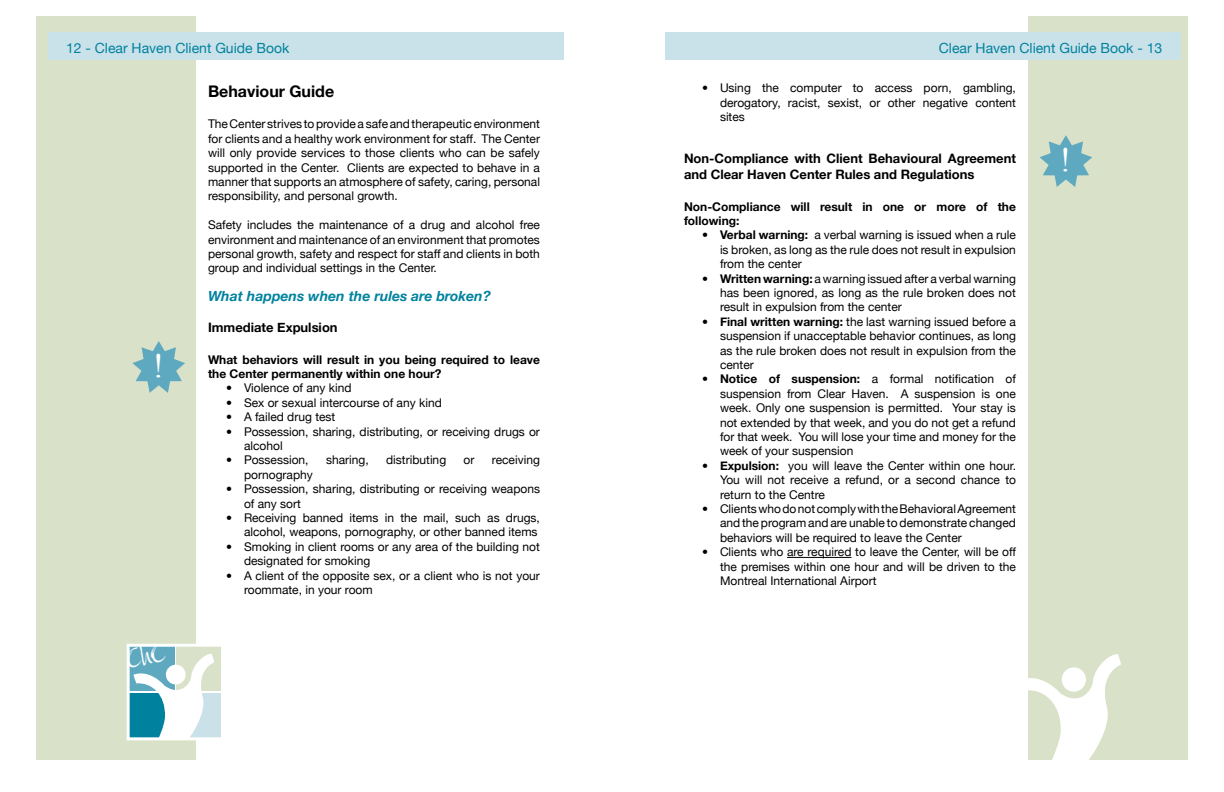
<style>
.page{position:relative;width:1224px;height:792px;background:#fff}
.page>*{position:absolute;margin:0;border:0;box-sizing:border-box;transform-origin:0 0}
.t1{font:34px "Times New Roman";color:#fff}
.t2{font:700 16px "Helvetica Neue";color:#000}
.t3{font:14px "Helvetica Neue";color:#00829e}
.t4{font:italic 700 14px "Helvetica Neue";color:#00829e}
.t5{font:700 13px/15.6px "Helvetica Neue";color:#000}
.t6{font:12px/14.4px "Helvetica Neue";color:#000;text-align:justify}
.t7{font:700 12px/14.4px "Helvetica Neue";color:#000}
.s1{font-weight:700}
</style>
<div class="page">
<div style="left:36px;top:16px;width:160px;height:743px;background:#d9e2c8"></div>
<div style="left:176px;top:645px;width:46px;height:46px;background:#d9e2c8"></div>
<div style="left:176px;top:693px;width:46px;height:46px;background:#cae1e9"></div>
<div style="left:127px;top:644px;width:97px;height:96px;border:3px solid #fff"></div>
<div style="left:48px;top:32px;width:516px;height:28px;background:#c9e1e9"></div>
<div style="left:1028px;top:16px;width:160px;height:744px;background:#d9e2c8"></div>
<div style="left:665px;top:32px;width:516px;height:28px;background:#c9e1e9"></div>
<svg style="left:1028px;top:654px;width:93px;height:106px"></svg>
<div style="left:1062px;top:667px;width:24px;height:25px;background:#fff;border-radius:50%"></div>
<hr style="left:787px;top:557px;width:64px;height:1px;background:#000">
<svg style="left:132px;top:341px;width:53px;height:52px"></svg>
<svg style="left:1040px;top:135px;width:52px;height:52px"></svg>
<svg style="left:126px;top:643px;width:88px;height:96px"></svg>
<p class="t3" style="left:66px;top:40px;width:225px">12 - Clear Haven Client Guide Book</p>
<p class="t3" style="left:939px;top:40px;width:225px">Clear Haven Client Guide Book - 13</p>
<h2 class="t2" style="left:208px;top:81px;width:128px">Behaviour Guide</h2>
<p class="t6" style="left:208px;top:117px;width:334px">The Center strives to provide a safe and therapeutic environment for clients and a healthy work environment for staff. The Center will only provide services to those clients who can be safely supported in the Center. Clients are expected to behave in a manner that supports an atmosphere of safety, caring, personal responsibility, and personal growth.</p>
<p class="t6" style="left:208px;top:218px;width:334px">Safety includes the maintenance of a drug and alcohol free environment and maintenance of an environment that promotes personal growth, safety and respect for staff and clients in both group and individual settings in the Center.</p>
<p class="t4" style="left:208px;top:288px;width:284px">What happens when the rules are broken?</p>
<p class="t5" style="left:208px;top:319px;width:131px">Immediate Expulsion</p>
<p class="t7" style="left:208px;top:352px;width:334px">What behaviors will result in you being required to leave the Center permanently within one hour?</p>
<p class="t6" style="left:244px;top:381px;width:297px;text-align:left">Violence of any kind<br>Sex or sexual intercourse of any kind<br>A failed drug test<br>Possession, sharing, distributing, or receiving drugs or alcohol<br>Possession,</p>
<p class="t6" style="left:720px;top:81px;width:298px">Using the computer to access porn, gambling, derogatory, racist, sexist, or other negative content sites</p>
<p class="t5" style="left:684px;top:150px;width:333px">Non-Compliance with Client Behavioural Agreement and Clear Haven Center Rules and Regulations</p>
<p class="t7" style="left:684px;top:199px;width:333px">Non-Compliance will result in one or more of the following:</p>
<p class="t6" style="left:720px;top:228px;width:298px;text-align:left"><span class="s1">Verbal warning:</span> a verbal warning is issued when a rule is broken, as long as the rule does not result in expulsion from the center<br><span class="s1">Written warning:</span> a warning issued after a verbal warning has been ignored, as long as the rule broken does not result in expulsion from the center<br><span class="s1">Final written warning:</span> the last warning issued before a suspension if unacceptable behavior continues, as long as the rule broken does not result in expulsion from the center<br><span class="s1">Notice of suspension:</span> a formal notification of suspension from Clear Haven. A suspension is one week. Only one suspension is permitted. Your stay is not extended by that week, and you do not get a refund for that week. You will lose your time and money for the week of your suspension<br><span class="s1">Expulsion:</span> you will leave the Center within one hour.<br>You will not receive a refund, or a second chance to return to the Centre<br>Clients who do not comply with the Behavioral Agreement and the program and are unable to demonstrate changed behaviors will be required to leave the Center<br>Clients who are required to leave the Center, will be off the premises within one hour and will be driven to the Montreal International Airport</p>
<p class="t6" style="left:702px;top:81px;width:7px">•</p>
<h1 class="t1" style="left:1060px;top:140px;width:13px">!</h1>
<p class="t7" style="left:702px;top:228px;width:8px">•</p>
<p class="t7" style="left:702px;top:271px;width:8px">•</p>
<p class="t7" style="left:702px;top:314px;width:8px">•</p>
<h1 class="t1" style="left:153px;top:346px;width:13px">!</h1>
<p class="t7" style="left:702px;top:372px;width:8px">•</p>
<p class="t6" style="left:226px;top:381px;width:7px">• • • •</p>
<p class="t6" style="left:226px;top:453px;width:7px">•</p>
<p class="t6" style="left:226px;top:482px;width:7px">•</p>
<p class="t6" style="left:226px;top:510px;width:7px">•</p>
<p class="t6" style="left:226px;top:539px;width:7px">•</p>
<p class="t6" style="left:226px;top:568px;width:7px">•</p>
<p class="t6" style="left:326px;top:453px;width:44px">sharing,</p>
<p class="t6" style="left:386px;top:453px;width:62px">distributing</p>
<p class="t6" style="left:464px;top:453px;width:12px">or</p>
<p class="t6" style="left:492px;top:453px;width:49px">receiving</p>
<p class="t6" style="left:244px;top:467px;width:298px;text-align:left">pornography<br>Possession, sharing, distributing or receiving weapons of any sort<br>Receiving banned items in the mail, such as drugs, alcohol, weapons, pornography, or other banned items Smoking in client rooms or any area of the building not designated for smoking<br>A client of the opposite sex, or a client who is not your roommate, in your room</p>
<p class="t7" style="left:702px;top:458px;width:8px">•</p>
<p class="t6" style="left:702px;top:501px;width:7px">•</p>
<p class="t6" style="left:702px;top:545px;width:7px">•</p>
</div>
